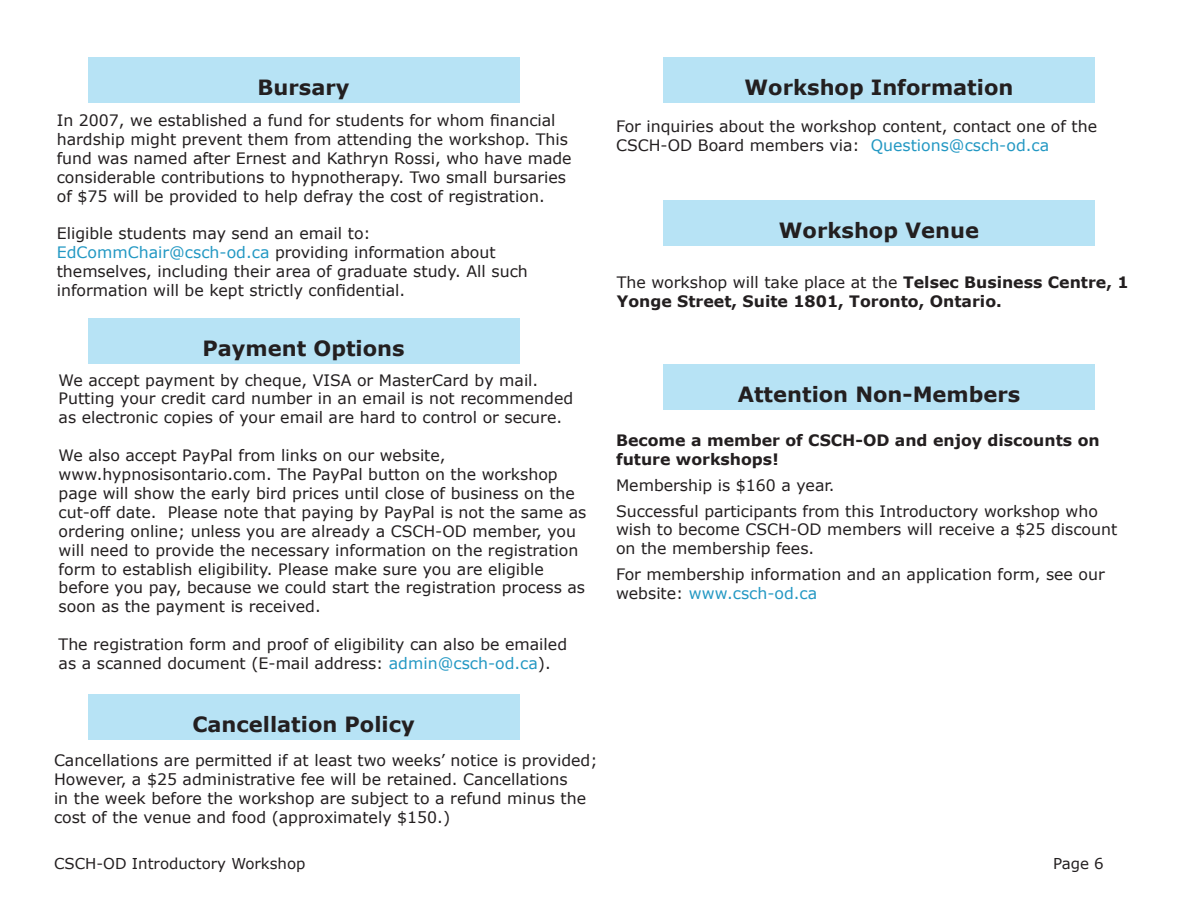
<style>
.page{position:relative;width:1188px;height:918px;background:#fff}
.page>*{position:absolute;margin:0;border:0;box-sizing:border-box;transform-origin:0 0}
.t1{font:700 21px "Verdana";color:#231f20}
.t2{font:15.75px/18.9px "Verdana";color:#231f20}
.t3{font:700 15.75px/18.9px "Verdana";color:#231f20}
.t4{font:15px "Verdana";color:#231f20}
.s1{color:#2398c3}
.s2{font-weight:400}
</style>
<div class="page">
<div style="left:88px;top:57px;width:432px;height:45px;background:#b7e3f5"></div>
<div style="left:88px;top:318px;width:432px;height:45px;background:#b7e3f5"></div>
<div style="left:88px;top:694px;width:432px;height:46px;background:#b7e3f5"></div>
<div style="left:663px;top:57px;width:432px;height:45px;background:#b7e3f5"></div>
<div style="left:663px;top:201px;width:432px;height:45px;background:#b7e3f5"></div>
<div style="left:663px;top:364px;width:432px;height:46px;background:#b7e3f5"></div>
<h1 class="t1" style="left:258px;top:73px;width:93px">Bursary</h1>
<p class="t2" style="left:57px;top:111px;width:516px">In 2007, we established a fund for students for whom financial hardship might prevent them from attending the workshop. This fund was named after Ernest and Kathryn Rossi, who have made considerable contributions to hypnotherapy. Two small bursaries of $75 will be provided to help defray the cost of registration.</p>
<p class="t2" style="left:57px;top:224px;width:473px">Eligible students may send an email to:<br><span class="s1">EdCommChair@csch-od.ca</span> providing information about themselves, including their area of graduate study. All such information will be kept strictly confidential.</p>
<h1 class="t1" style="left:203px;top:334px;width:204px">Payment Options</h1>
<p class="t2" style="left:59px;top:370px;width:516px">We accept payment by cheque, VISA or MasterCard by mail.<br>Putting your credit card number in an email is not recommended as electronic copies of your email are hard to control or secure.</p>
<p class="t2" style="left:59px;top:446px;width:529px">We also accept PayPal from links on our website, www.hypnosisontario.com. The PayPal button on the workshop page will show the early bird prices until close of business on the cut-off date. Please note that paying by PayPal is not the same as ordering online; unless you are already a CSCH-OD member, you will need to provide the necessary information on the registration form to establish eligibility. Please make sure you are eligible before you pay, because we could start the registration process as soon as the payment is received.</p>
<p class="t2" style="left:59px;top:635px;width:510px">The registration form and proof of eligibility can also be emailed as a scanned document (E-mail address: <span class="s1">admin@csch-od.ca</span>).</p>
<h1 class="t1" style="left:745px;top:73px;width:270px">Workshop Information</h1>
<p class="t2" style="left:616px;top:117px;width:483px">For inquiries about the workshop content, contact one of the<br>CSCH-OD Board members via: <span class="s1">Questions@csch-od.ca</span></p>
<h1 class="t1" style="left:779px;top:217px;width:202px">Workshop Venue</h1>
<p class="t3" style="left:617px;top:273px;width:513px"><span class="s2">The workshop will take place at the</span> Telsec Business Centre, 1<br>Yonge Street, Suite 1801, Toronto, Ontario.</p>
<h1 class="t1" style="left:738px;top:381px;width:284px">Attention Non-Members</h1>
<p class="t3" style="left:616px;top:431px;width:485px">Become a member of CSCH-OD and enjoy discounts on future workshops!</p>
<p class="t2" style="left:616px;top:472px;width:483px;line-height:25.7px">Membership is $160 a year.<br>Successful participants from this Introductory workshop who</p>
<p class="t2" style="left:616px;top:520px;width:503px">wish to become CSCH-OD members will receive a $25 discount on the membership fees.</p>
<p class="t2" style="left:616px;top:565px;width:490px">For membership information and an application form, see our website: <span class="s1">www.csch-od.ca</span></p>
<h1 class="t1" style="left:192px;top:711px;width:224px">Cancellation Policy</h1>
<p class="t2" style="left:54px;top:751px;width:545px">Cancellations are permitted if at least two weeks’ notice is provided; However, a $25 administrative fee will be retained. Cancellations<br>in the week before the workshop are subject to a refund minus the cost of the venue and food (approximately $150.)</p>
<p class="t4" style="left:54px;top:854px;width:253px">CSCH-OD Introductory Workshop</p>
<p class="t4" style="left:1053px;top:854px;width:52px">Page 6</p>
</div>
